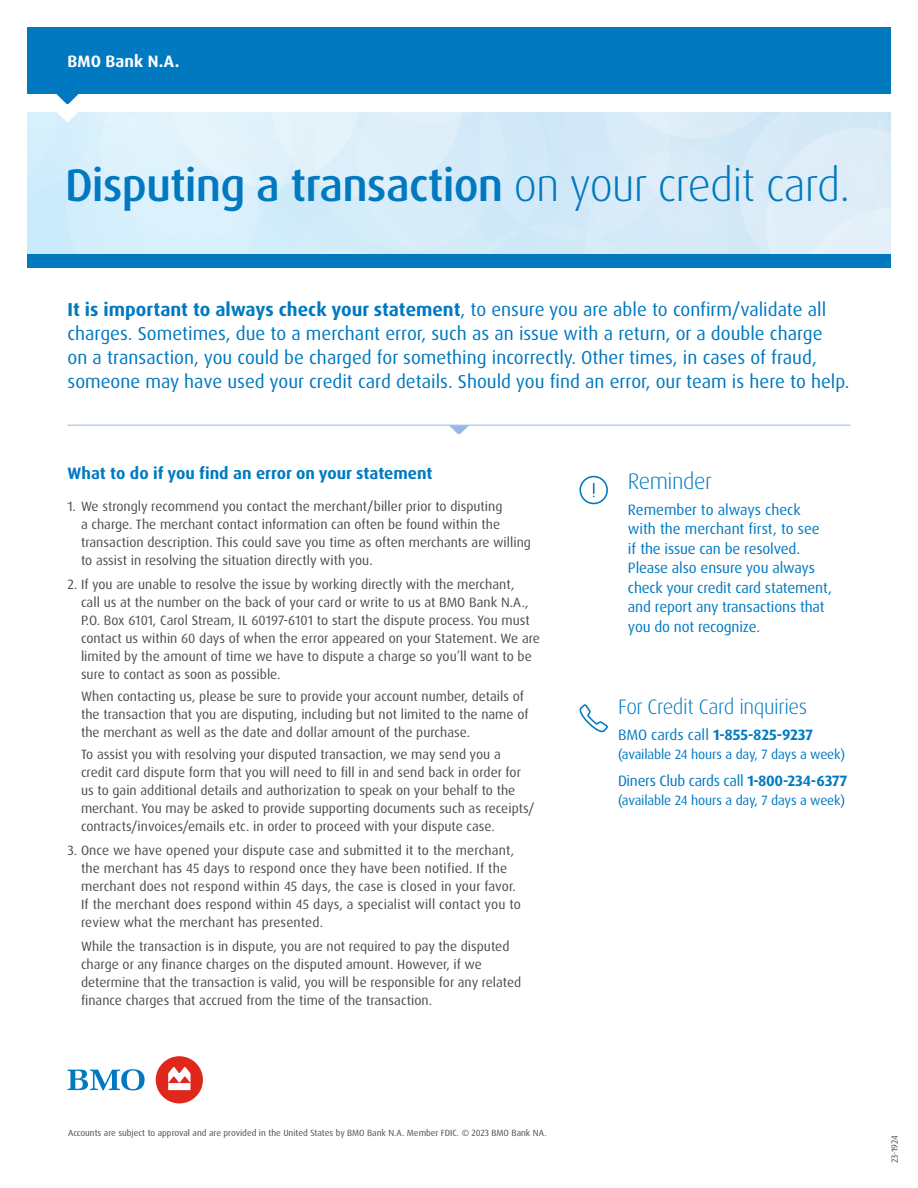
<style>
.page{position:relative;width:918px;height:1188px;background:#fff}
.page>*{position:absolute;margin:0;border:0;box-sizing:border-box;transform-origin:0 0}
.Cover_Title{font:500 45.75px "Dax Pro";letter-spacing:-.02em;color:#0079c1}
.Body_Callout_Headline{font:300 22.5px "Dax Pro";letter-spacing:-.02em;color:#0079c1}
.CTA_Headline{font:300 21px "Dax Pro";letter-spacing:-.02em;color:#0079c1}
.Intro_Copy_Large{font:18.75px/24px "Dax Pro";color:#0079c1}
.Paragraph_Headline{font:700 16.5px "Dax Pro";color:#0079c1}
.Line_of_Business{font:700 16.5px "Dax Pro";letter-spacing:.005em;color:#fff}
.Body_Callout_Text{font:15px/19.5px "Dax Pro";letter-spacing:-.01em;color:#0079c1}
.Body_Callout_Text-2{font:700 15px "Dax Pro";letter-spacing:-.01em;color:#0079c1}
.t1{font:13.5px/18px "Dax Pro";color:#4d4d4f}
.Body_Callout_Text-3{font:13.5px "Dax Pro";letter-spacing:-.01em;color:#0079c1}
.Legal_7_5_9_Black{font:9px "Dax Pro";color:#4d4d4f}
.s1{font-weight:300}
.s2{font-weight:700}
.s3{font-weight:400}
</style>
<div class="page">
<div style="left:27px;top:254px;width:864px;height:14px;background:#0079c1"></div>
<div style="left:27px;top:27px;width:864px;height:67px;background:#0079c1"></div>
<svg style="left:27px;top:94px;width:864px;height:160px;background:#dceef9"></svg>
<div style="left:156px;top:1056px;width:47px;height:47px;background:#df271c;border-radius:50%"></div>
<svg style="left:68px;top:1069px;width:77px;height:21px"></svg>
<svg style="left:168px;top:1067px;width:22px;height:23px"></svg>
<hr style="left:68px;top:425px;width:782px;height:1px;background:#95b9e2">
<svg style="left:449px;top:425px;width:20px;height:9px"></svg>
<svg style="left:579px;top:476px;width:29px;height:28px"></svg>
<svg style="left:579px;top:704px;width:29px;height:29px"></svg>
<h1 class="Line_of_Business" style="left:68px;top:51px;width:113px">BMO Bank N.A.</h1>
<p class="Line_of_Business" style="left:54px;top:51px;width:133px">Business Banking</p>
<h1 class="Cover_Title" style="left:65px;top:156px;width:787px">Disputing a transaction <span class="s1">on your credit card.</span></h1>
<p class="Intro_Copy_Large" style="left:68px;top:298px;width:783px"><span class="s2">It is important to always check your statement</span>, to ensure you are able to confirm/validate all charges. Sometimes, due to a merchant error, such as an issue with a return, or a double charge<br>on a transaction, you could be charged for something incorrectly. Other times, in cases of fraud, someone may have used your credit card details. Should you find an error, our team is here to help.</p>
<h2 class="Paragraph_Headline" style="left:68px;top:463px;width:367px">What to do if you find an error on your statement</h2>
<p class="t1" style="left:81px;top:497px;width:452px;text-indent:-14px">1. We strongly recommend you contact the merchant/biller prior to disputing<br>a charge. The merchant contact information can often be found within the transaction description. This could save you time as often merchants are willing to assist in resolving the situation directly with you.</p>
<p class="t1" style="left:81px;top:576px;width:461px;text-indent:-14px">2. If you are unable to resolve the issue by working directly with the merchant,<br>call us at the number on the back of your card or write to us at BMO Bank N.A., P.O. Box 6101, Carol Stream, IL 60197-6101 to start the dispute process. You must contact us within 60 days of when the error appeared on your Statement. We are limited by the amount of time we have to dispute a charge so you’ll want to be sure to contact as soon as possible.</p>
<p class="t1" style="left:81px;top:687px;width:449px">When contacting us, please be sure to provide your account number, details of the transaction that you are disputing, including but not limited to the name of the merchant as well as the date and dollar amount of the purchase.</p>
<p class="t1" style="left:81px;top:745px;width:455px">To assist you with resolving your disputed transaction, we may send you a credit card dispute form that you will need to fill in and send back in order for us to gain additional details and authorization to speak on your behalf to the merchant. You may be asked to provide supporting documents such as receipts/ contracts/invoices/emails etc. in order to proceed with your dispute case.</p>
<p class="t1" style="left:81px;top:842px;width:442px;text-indent:-14px">3. Once we have opened your dispute case and submitted it to the merchant, the merchant has 45 days to respond once they have been notified. If the merchant does not respond within 45 days, the case is closed in your favor.<br>If the merchant does respond within 45 days, a specialist will contact you to review what the merchant has presented.</p>
<p class="t1" style="left:81px;top:937px;width:442px">While the transaction is in dispute, you are not required to pay the disputed charge or any finance charges on the disputed amount. However, if we determine that the transaction is valid, you will be responsible for any related finance charges that accrued from the time of the transaction.</p>
<h3 class="Body_Callout_Headline" style="left:628px;top:466px;width:85px">Reminder</h3>
<p class="Body_Callout_Text" style="left:628px;top:500px;width:206px">Remember to always check with the merchant first, to see<br>if the issue can be resolved.<br>Please also ensure you always check your credit card statement, and report any transactions that you do not recognize.</p>
<h3 class="CTA_Headline" style="left:618px;top:693px;width:191px">For Credit Card inquiries</h3>
<p class="Body_Callout_Text-2" style="left:618px;top:725px;width:197px"><span class="s3">BMO cards call</span> 1-855-825-9237</p>
<p class="Body_Callout_Text-3" style="left:618px;top:746px;width:229px">(available 24 hours a day, 7 days a week)</p>
<p class="Body_Callout_Text" style="left:618px;top:771px;width:231px">Diners Club cards call <span class="s2">1-800-234-6377</span></p>
<p class="Body_Callout_Text-3" style="left:618px;top:792px;width:229px">(available 24 hours a day, 7 days a week)</p>
<p class="Legal_7_5_9_Black" style="left:68px;top:1127px;width:480px">Accounts are subject to approval and are provided in the United States by BMO Bank N.A. Member FDIC. © 2023 BMO Bank NA.</p>
<p class="Legal_7_5_9_Black" style="left:889px;top:1163px;width:29px;rotate:-90deg">23-1924</p>
</div>
